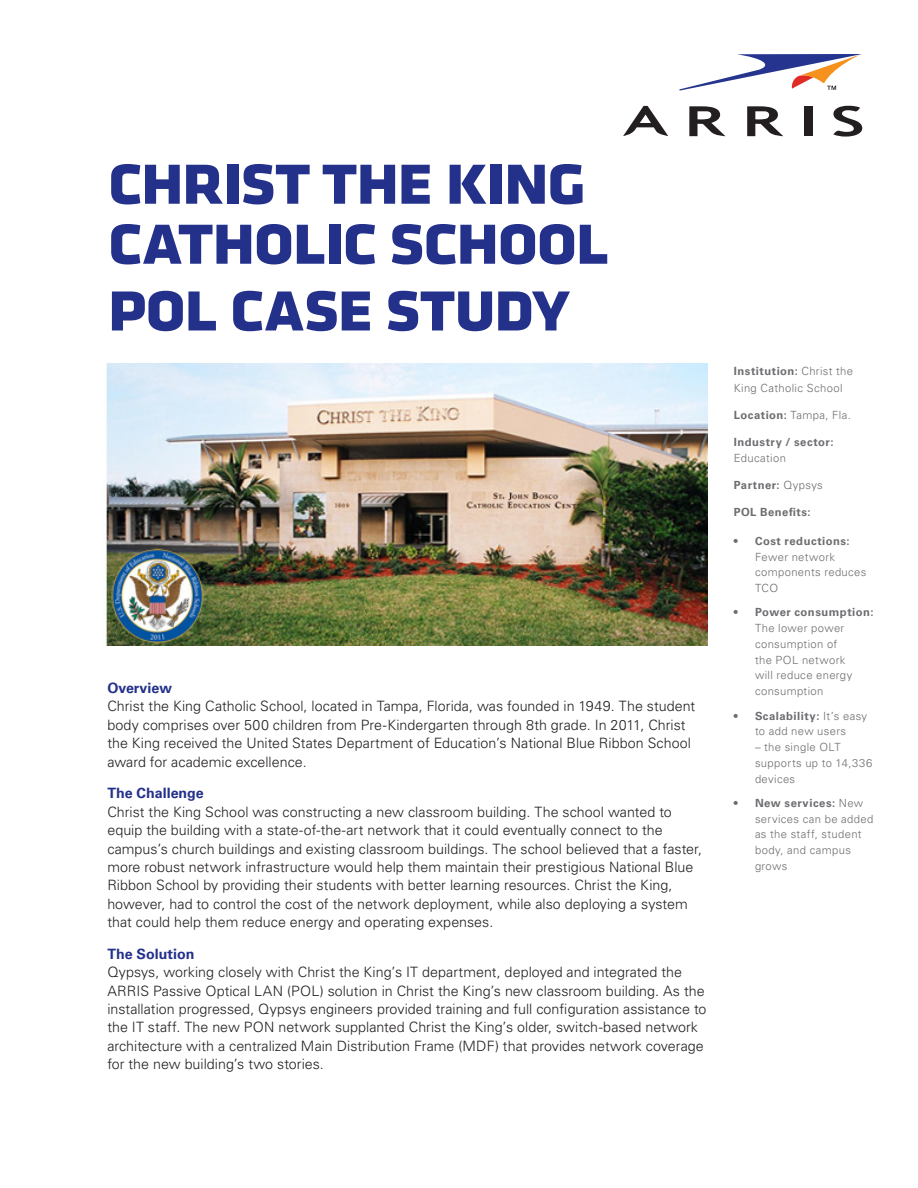
<style>
.page{position:relative;width:918px;height:1188px;background:#fff}
.page>*{position:absolute;margin:0;border:0;box-sizing:border-box;transform-origin:0 0}
._1-1_DataSheetTitle{font:75px/60px "Klavika Motorola Bold SC";letter-spacing:-.045em;color:#24318b}
.BODY{font:300 14.25px/18.3px "Univers LT Std";color:#231f20}
.HEADLINE{font:700 14.25px "Univers LT Std";color:#24318b}
.Features{font:300 11.25px/15.8px "Univers LT Std";letter-spacing:.03em;color:#6c6d70}
.Features-2{font:700 11.25px/16.5px "Univers LT Std";letter-spacing:.045em;color:#6c6d70}
.s1{font-weight:700}
.s2{font-weight:300}
</style>
<div class="page">
<svg style="left:623px;top:106px;width:45px;height:30px"></svg>
<svg style="left:689px;top:106px;width:36px;height:30px"></svg>
<svg style="left:747px;top:106px;width:36px;height:30px"></svg>
<div style="left:804px;top:106px;width:8px;height:30px;background:#231f20"></div>
<svg style="left:833px;top:106px;width:29px;height:31px"></svg>
<svg style="left:679px;top:54px;width:182px;height:37px"></svg>
<img style="left:106px;top:364px;width:601px;height:282px">
<p class="_1-1_DataSheetTitle" style="left:107px;top:150px;width:504px">Christ the King<br>Catholic School</p>
<p class="_1-1_DataSheetTitle" style="left:107px;top:276px;width:465px">POL Case Study</p>
<p class="HEADLINE" style="left:107px;top:680px;width:66px">Overview</p>
<p class="BODY" style="left:107px;top:697px;width:589px">Christ the King Catholic School, located in Tampa, Florida, was founded in 1949. The student body comprises over 500 children from Pre-Kindergarten through 8th grade. In 2011, Christ the King received the United States Department of Education’s National Blue Ribbon School award for academic excellence.</p>
<p class="HEADLINE" style="left:107px;top:785px;width:98px">The Challenge</p>
<p class="BODY" style="left:107px;top:803px;width:596px">Christ the King School was constructing a new classroom building. The school wanted to equip the building with a state-of-the-art network that it could eventually connect to the campus’s church buildings and existing classroom buildings. The school believed that a faster, more robust network infrastructure would help them maintain their prestigious National Blue Ribbon School by providing their students with better learning resources. Christ the King, however, had to control the cost of the network deployment, while also deploying a system that could help them reduce energy and operating expenses.</p>
<p class="HEADLINE" style="left:107px;top:946px;width:89px">The Solution</p>
<p class="BODY" style="left:107px;top:963px;width:601px">Qypsys, working closely with Christ the King’s IT department, deployed and integrated the ARRIS Passive Optical LAN (POL) solution in Christ the King’s new classroom building. As the installation progressed, Qypsys engineers provided training and full configuration assistance to the IT staff. The new PON network supplanted Christ the King’s older, switch-based network architecture with a centralized Main Distribution Frame (MDF) that provides network coverage for the new building’s two stories.</p>
<p class="Features" style="left:734px;top:363px;width:121px;line-height:16.5px"><span class="s1">Institution:</span> Christ the<br>King Catholic School</p>
<p class="Features" style="left:734px;top:407px;width:119px"><span class="s1">Location:</span> Tampa, Fla.</p>
<p class="Features-2" style="left:734px;top:434px;width:101px">Industry / sector:<br><span class="s2">Education</span></p>
<p class="Features-2" style="left:734px;top:477px;width:91px">Partner: <span class="s2">Qypsys</span></p>
<p class="Features-2" style="left:734px;top:504px;width:78px">POL Benefits:</p>
<p class="Features" style="left:755px;top:533px;width:113px;text-indent:-21px"><span class="s1">• Cost reductions:<br></span>Fewer network components reduces<br>TCO</p>
<p class="Features" style="left:755px;top:605px;width:120px;text-indent:-21px"><span class="s1">• Power consumption:<br></span>The lower power consumption of<br>the POL network<br>will reduce energy consumption</p>
<p class="Features" style="left:734px;top:708px;width:135px;text-align:center"><span class="s1">• Scalability:</span> It’s easy to add new users</p>
<p class="Features" style="left:755px;top:739px;width:119px">– the single OLT supports up to 14,336 devices</p>
<p class="Features" style="left:755px;top:795px;width:120px;text-indent:-21px"><span class="s1">• New services:</span> New services can be added as the staff, student body, and campus grows</p>
</div>
